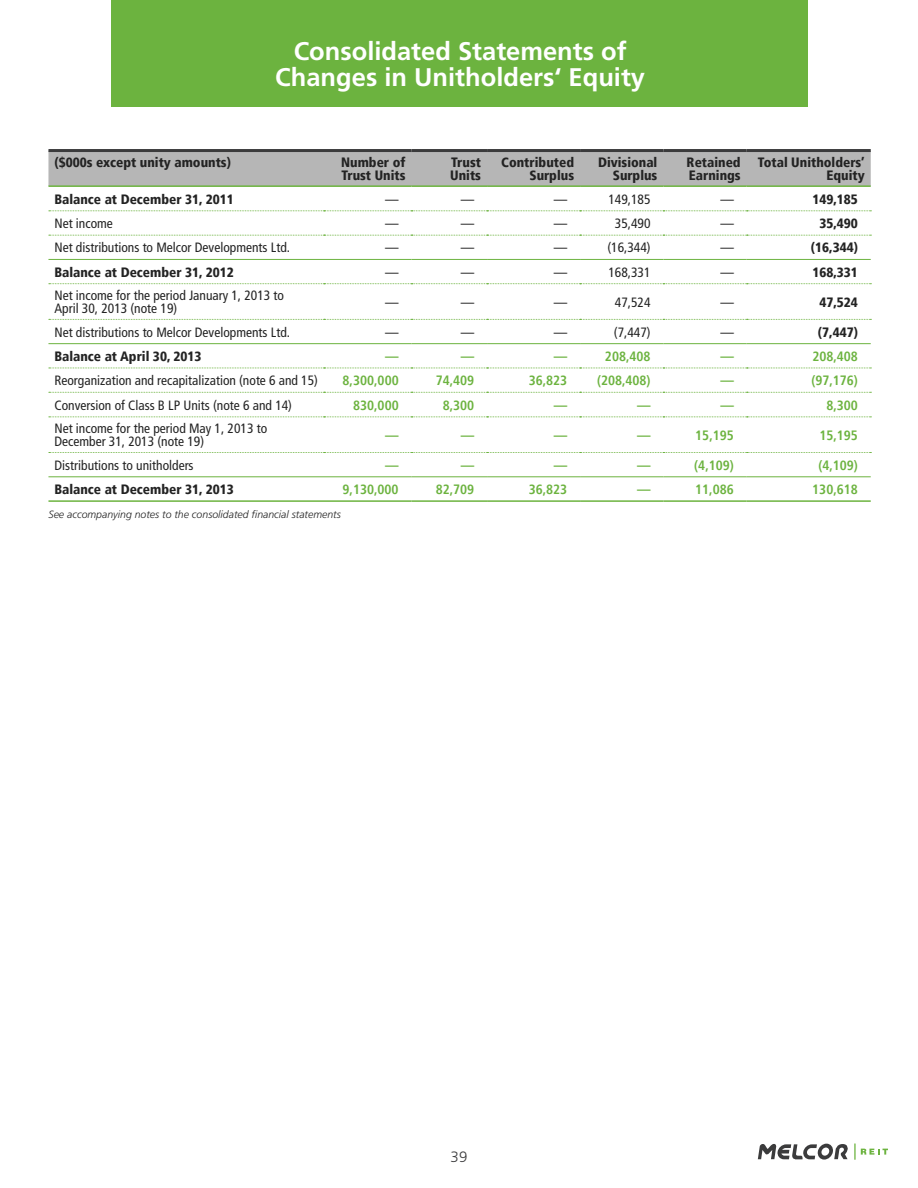
<style>
.page{position:relative;width:918px;height:1188px;background:#fff}
.page>*{position:absolute;margin:0;border:0;box-sizing:border-box;transform-origin:0 0}
.t1{font:700 25.5px/25.5px "Frutiger";color:#fff;text-align:center}
.t2{font:300 15px "Frutiger";color:#3b3b3c}
.t3{font:condensed 13.5px/13.5px "Frutiger LT";color:#232323}
.t4{font:900 condensed 13.5px/13.5px "Frutiger LT";color:#232323}
.t5{font:700 condensed 13.5px "Frutiger LT";color:#6cb33f}
.t6{font:italic 300 10.5px "Frutiger";color:#232323}
</style>
<div class="page">
<div style="left:112px;top:0;width:696px;height:107px;background:#6cb33f"></div>
<svg style="left:758px;top:1143px;width:130px;height:17px"></svg>
<div style="left:48px;top:152px;width:823px;height:33px;background:#b6b6b6"></div>
<hr style="left:48px;top:149px;width:276px;height:3px;background:#3b3b3c">
<hr style="left:324px;top:149px;width:87px;height:3px;background:#3b3b3c">
<hr style="left:411px;top:149px;width:76px;height:3px;background:#3b3b3c">
<hr style="left:487px;top:149px;width:93px;height:3px;background:#3b3b3c">
<hr style="left:580px;top:149px;width:83px;height:3px;background:#3b3b3c">
<hr style="left:663px;top:149px;width:84px;height:3px;background:#3b3b3c">
<hr style="left:747px;top:149px;width:124px;height:3px;background:#3b3b3c">
<hr style="left:48px;top:185px;width:276px;height:2px;background:#6cb33f">
<hr style="left:324px;top:185px;width:87px;height:2px;background:#6cb33f">
<hr style="left:411px;top:185px;width:76px;height:2px;background:#6cb33f">
<hr style="left:487px;top:185px;width:93px;height:2px;background:#6cb33f">
<hr style="left:580px;top:185px;width:83px;height:2px;background:#6cb33f">
<hr style="left:663px;top:185px;width:84px;height:2px;background:#6cb33f">
<hr style="left:747px;top:185px;width:124px;height:2px;background:#6cb33f">
<svg style="left:49px;top:210px;width:822px;height:1px"></svg>
<svg style="left:49px;top:235px;width:822px;height:1px"></svg>
<svg style="left:49px;top:283px;width:822px;height:1px"></svg>
<svg style="left:49px;top:319px;width:822px;height:1px"></svg>
<hr style="left:48px;top:259px;width:276px;height:1px;background:#6cb33f">
<hr style="left:324px;top:259px;width:87px;height:1px;background:#6cb33f">
<hr style="left:411px;top:259px;width:76px;height:1px;background:#6cb33f">
<hr style="left:487px;top:259px;width:93px;height:1px;background:#6cb33f">
<hr style="left:580px;top:259px;width:83px;height:1px;background:#6cb33f">
<hr style="left:663px;top:259px;width:84px;height:1px;background:#6cb33f">
<hr style="left:747px;top:259px;width:124px;height:1px;background:#6cb33f">
<hr style="left:48px;top:343px;width:276px;height:1px;background:#6cb33f">
<hr style="left:324px;top:343px;width:87px;height:1px;background:#6cb33f">
<hr style="left:411px;top:343px;width:76px;height:1px;background:#6cb33f">
<hr style="left:487px;top:343px;width:93px;height:1px;background:#6cb33f">
<hr style="left:580px;top:343px;width:83px;height:1px;background:#6cb33f">
<hr style="left:663px;top:343px;width:84px;height:1px;background:#6cb33f">
<hr style="left:747px;top:343px;width:124px;height:1px;background:#6cb33f">
<hr style="left:48px;top:500px;width:276px;height:2px;background:#6cb33f">
<hr style="left:324px;top:500px;width:87px;height:2px;background:#6cb33f">
<hr style="left:411px;top:500px;width:76px;height:2px;background:#6cb33f">
<hr style="left:487px;top:500px;width:93px;height:2px;background:#6cb33f">
<hr style="left:580px;top:500px;width:83px;height:2px;background:#6cb33f">
<hr style="left:663px;top:500px;width:84px;height:2px;background:#6cb33f">
<hr style="left:747px;top:500px;width:124px;height:2px;background:#6cb33f">
<hr style="left:48px;top:476px;width:276px;height:1px;background:#6cb33f">
<hr style="left:324px;top:476px;width:87px;height:1px;background:#6cb33f">
<hr style="left:411px;top:476px;width:76px;height:1px;background:#6cb33f">
<hr style="left:487px;top:476px;width:93px;height:1px;background:#6cb33f">
<hr style="left:580px;top:476px;width:83px;height:1px;background:#6cb33f">
<hr style="left:663px;top:476px;width:84px;height:1px;background:#6cb33f">
<hr style="left:747px;top:476px;width:124px;height:1px;background:#6cb33f">
<svg style="left:49px;top:368px;width:822px;height:1px"></svg>
<svg style="left:49px;top:392px;width:822px;height:1px"></svg>
<svg style="left:49px;top:417px;width:822px;height:1px"></svg>
<svg style="left:49px;top:452px;width:822px;height:1px"></svg>
<h1 class="t1" style="left:275px;top:38px;width:371px">Consolidated Statements of<br>Changes in Unitholders‘ Equity</h1>
<p class="t4" style="left:54px;top:155px;width:178px">($000s except unity amounts)</p>
<p class="t4" style="left:341px;top:155px;width:66px">Number of<br>Trust Units</p>
<p class="t4" style="left:450px;top:155px;width:32px">Trust<br>Units</p>
<p class="t4" style="left:501px;top:155px;width:74px;text-align:right">Contributed<br>Surplus</p>
<p class="t4" style="left:598px;top:155px;width:61px;text-align:right">Divisional<br>Surplus</p>
<p class="t4" style="left:687px;top:155px;width:56px">Retained<br>Earnings</p>
<p class="t4" style="left:758px;top:155px;width:108px;text-align:right">Total Unitholders’<br>Equity</p>
<p class="t4" style="left:54px;top:192px;width:181px">Balance at December 31, 2011</p>
<p class="t3" style="left:385px;top:192px;width:15px">—</p>
<p class="t3" style="left:461px;top:192px;width:15px">—</p>
<p class="t3" style="left:554px;top:192px;width:15px">—</p>
<p class="t3" style="left:609px;top:192px;width:44px">149,185</p>
<p class="t3" style="left:720px;top:192px;width:15px">—</p>
<p class="t4" style="left:812px;top:192px;width:47px">149,185</p>
<p class="t3" style="left:54px;top:217px;width:60px">Net income</p>
<p class="t3" style="left:385px;top:217px;width:15px">—</p>
<p class="t3" style="left:461px;top:217px;width:15px">—</p>
<p class="t3" style="left:554px;top:217px;width:15px">—</p>
<p class="t3" style="left:615px;top:217px;width:37px">35,490</p>
<p class="t3" style="left:720px;top:217px;width:15px">—</p>
<p class="t4" style="left:819px;top:217px;width:40px">35,490</p>
<p class="t3" style="left:54px;top:241px;width:237px">Net distributions to Melcor Developments Ltd.</p>
<p class="t3" style="left:385px;top:241px;width:15px">—</p>
<p class="t3" style="left:461px;top:241px;width:15px">—</p>
<p class="t3" style="left:554px;top:241px;width:15px">—</p>
<p class="t3" style="left:607px;top:241px;width:45px">(16,344)</p>
<p class="t3" style="left:720px;top:241px;width:15px">—</p>
<p class="t4" style="left:811px;top:241px;width:49px">(16,344)</p>
<p class="t4" style="left:54px;top:265px;width:181px">Balance at December 31, 2012</p>
<p class="t3" style="left:385px;top:265px;width:15px">—</p>
<p class="t3" style="left:461px;top:265px;width:15px">—</p>
<p class="t3" style="left:554px;top:265px;width:15px">—</p>
<p class="t3" style="left:609px;top:265px;width:44px">168,331</p>
<p class="t3" style="left:720px;top:265px;width:15px">—</p>
<p class="t4" style="left:812px;top:265px;width:47px">168,331</p>
<p class="t3" style="left:54px;top:289px;width:231px">Net income for the period January 1, 2013 to<br>April 30, 2013 (note 19)</p>
<p class="t3" style="left:385px;top:295px;width:15px">—</p>
<p class="t3" style="left:461px;top:295px;width:15px">—</p>
<p class="t3" style="left:554px;top:295px;width:15px">—</p>
<p class="t3" style="left:615px;top:295px;width:37px">47,524</p>
<p class="t3" style="left:720px;top:295px;width:15px">—</p>
<p class="t4" style="left:819px;top:295px;width:40px">47,524</p>
<p class="t3" style="left:54px;top:325px;width:237px">Net distributions to Melcor Developments Ltd.</p>
<p class="t3" style="left:385px;top:325px;width:15px">—</p>
<p class="t3" style="left:461px;top:325px;width:15px">—</p>
<p class="t3" style="left:554px;top:325px;width:15px">—</p>
<p class="t3" style="left:614px;top:325px;width:38px">(7,447)</p>
<p class="t3" style="left:720px;top:325px;width:15px">—</p>
<p class="t4" style="left:818px;top:325px;width:42px">(7,447)</p>
<p class="t4" style="left:54px;top:349px;width:149px">Balance at April 30, 2013</p>
<p class="t5" style="left:385px;top:348px;width:15px">—</p>
<p class="t5" style="left:461px;top:348px;width:15px">—</p>
<p class="t5" style="left:554px;top:348px;width:15px">—</p>
<p class="t5" style="left:605px;top:348px;width:47px">208,408</p>
<p class="t5" style="left:720px;top:348px;width:15px">—</p>
<p class="t5" style="left:812px;top:348px;width:47px">208,408</p>
<p class="t3" style="left:54px;top:374px;width:265px">Reorganization and recapitalization (note 6 and 15)</p>
<p class="t5" style="left:343px;top:372px;width:58px">8,300,000</p>
<p class="t5" style="left:436px;top:372px;width:40px">74,409</p>
<p class="t5" style="left:529px;top:372px;width:40px">36,823</p>
<p class="t5" style="left:597px;top:372px;width:55px">(208,408)</p>
<p class="t5" style="left:720px;top:372px;width:15px">—</p>
<p class="t5" style="left:811px;top:372px;width:48px">(97,176)</p>
<p class="t3" style="left:54px;top:398px;width:239px">Conversion of Class B LP Units (note 6 and 14)</p>
<p class="t5" style="left:353px;top:397px;width:47px">830,000</p>
<p class="t5" style="left:443px;top:397px;width:33px">8,300</p>
<p class="t5" style="left:554px;top:397px;width:15px">—</p>
<p class="t5" style="left:637px;top:397px;width:15px">—</p>
<p class="t5" style="left:720px;top:397px;width:15px">—</p>
<p class="t5" style="left:826px;top:397px;width:33px">8,300</p>
<p class="t3" style="left:54px;top:422px;width:214px">Net income for the period May 1, 2013 to<br>December 31, 2013 (note 19)</p>
<p class="t5" style="left:385px;top:427px;width:15px">—</p>
<p class="t5" style="left:461px;top:427px;width:15px">—</p>
<p class="t5" style="left:554px;top:427px;width:15px">—</p>
<p class="t5" style="left:637px;top:427px;width:15px">—</p>
<p class="t5" style="left:695px;top:427px;width:40px">15,195</p>
<p class="t5" style="left:819px;top:427px;width:40px">15,195</p>
<p class="t3" style="left:54px;top:458px;width:141px">Distributions to unitholders</p>
<p class="t5" style="left:385px;top:457px;width:15px">—</p>
<p class="t5" style="left:461px;top:457px;width:15px">—</p>
<p class="t5" style="left:554px;top:457px;width:15px">—</p>
<p class="t5" style="left:637px;top:457px;width:15px">—</p>
<p class="t5" style="left:694px;top:457px;width:41px">(4,109)</p>
<p class="t5" style="left:818px;top:457px;width:41px">(4,109)</p>
<p class="t4" style="left:54px;top:483px;width:181px">Balance at December 31, 2013</p>
<p class="t5" style="left:343px;top:481px;width:58px">9,130,000</p>
<p class="t5" style="left:436px;top:481px;width:40px">82,709</p>
<p class="t5" style="left:529px;top:481px;width:40px">36,823</p>
<p class="t5" style="left:637px;top:481px;width:15px">—</p>
<p class="t5" style="left:695px;top:481px;width:40px">11,086</p>
<p class="t5" style="left:812px;top:481px;width:47px">130,618</p>
<p class="t6" style="left:48px;top:509px;width:294px">See accompanying notes to the consolidated financial statements</p>
<p class="t2" style="left:451px;top:1148px;width:18px">39</p>
</div>
